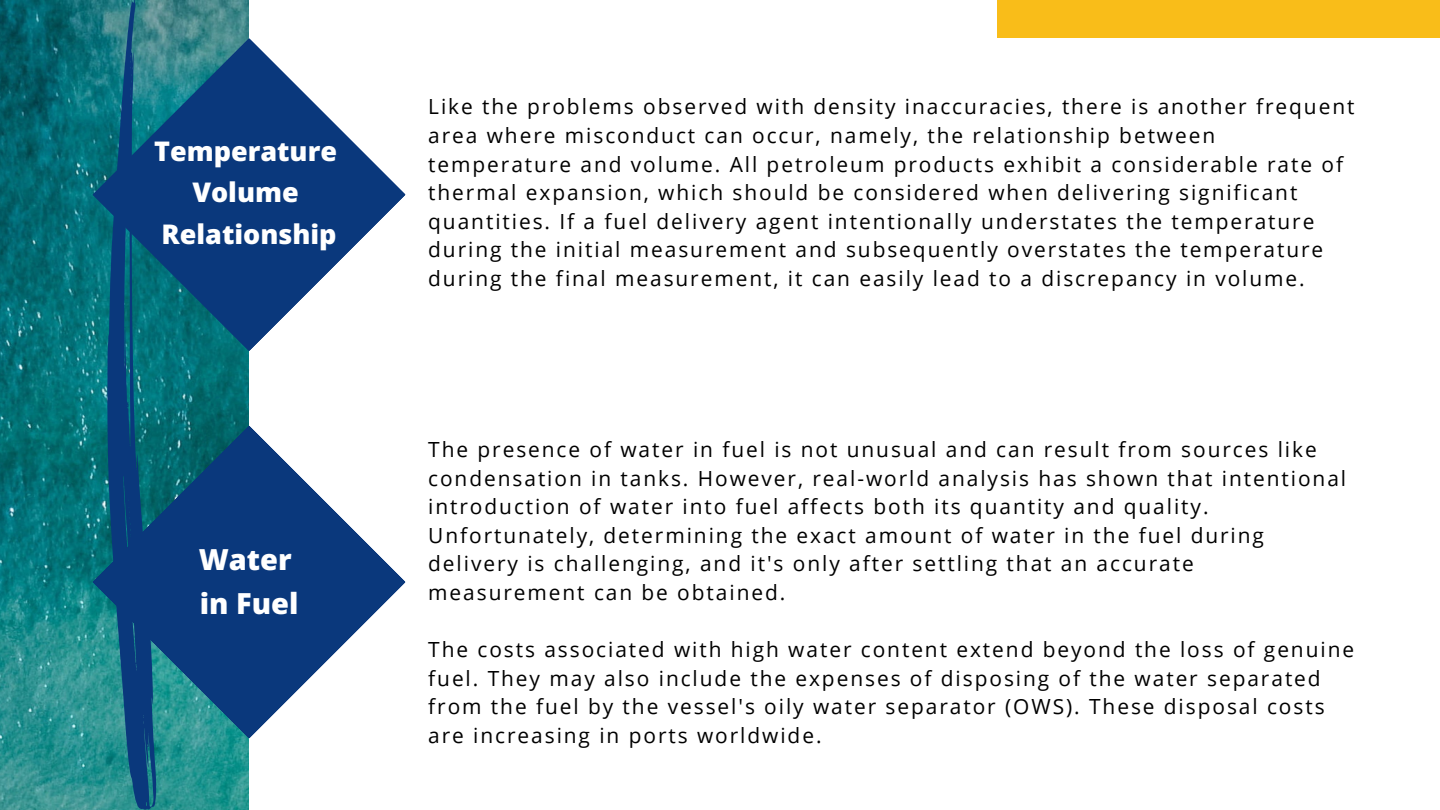
<style>
.page{position:relative;width:1440px;height:810px;background:#fff}
.page>*{position:absolute;margin:0;border:0;box-sizing:border-box;transform-origin:0 0}
.t1{font:800 29px "Open Sans";color:#fff}
.t2{font:800 27px "Open Sans";color:#fff}
.t3{font:20.9px/28.6px "Open Sans";letter-spacing:.095em;color:#000}
</style>
<div class="page">
<img style="left:0;top:0;width:249px;height:810px">
<div style="left:998px;top:0;width:442px;height:38px;background:#f9bd19"></div>
<svg style="left:107px;top:0;width:50px;height:810px;background:#1a6b84"></svg>
<svg style="left:92px;top:38px;width:314px;height:314px;fill:#0a387c"></svg>
<svg style="left:92px;top:425px;width:314px;height:314px;fill:#0a387c"></svg>
<p class="t2" style="left:154px;top:132px;width:184px">Temperature</p>
<p class="t2" style="left:192px;top:174px;width:108px">Volume</p>
<p class="t2" style="left:162px;top:215px;width:177px">Relationship</p>
<p class="t1" style="left:199px;top:539px;width:95px">Water</p>
<p class="t1" style="left:200px;top:583px;width:100px">in Fuel</p>
<p class="t3" style="left:428px;top:92px;width:928px">Like the problems observed with density inaccuracies, there is another frequent area where misconduct can occur, namely, the relationship between temperature and volume. All petroleum products exhibit a considerable rate of thermal expansion, which should be considered when delivering significant quantities. If a fuel delivery agent intentionally understates the temperature during the initial measurement and subsequently overstates the temperature during the final measurement, it can easily lead to a discrepancy in volume.</p>
<p class="t3" style="left:428px;top:435px;width:919px">The presence of water in fuel is not unusual and can result from sources like condensation in tanks. However, real-world analysis has shown that intentional introduction of water into fuel affects both its quantity and quality.<br>Unfortunately, determining the exact amount of water in the fuel during delivery is challenging, and it's only after settling that an accurate measurement can be obtained.</p>
<p class="t3" style="left:428px;top:635px;width:927px">The costs associated with high water content extend beyond the loss of genuine fuel. They may also include the expenses of disposing of the water separated from the fuel by the vessel's oily water separator (OWS). These disposal costs are increasing in ports worldwide.</p>
</div>
